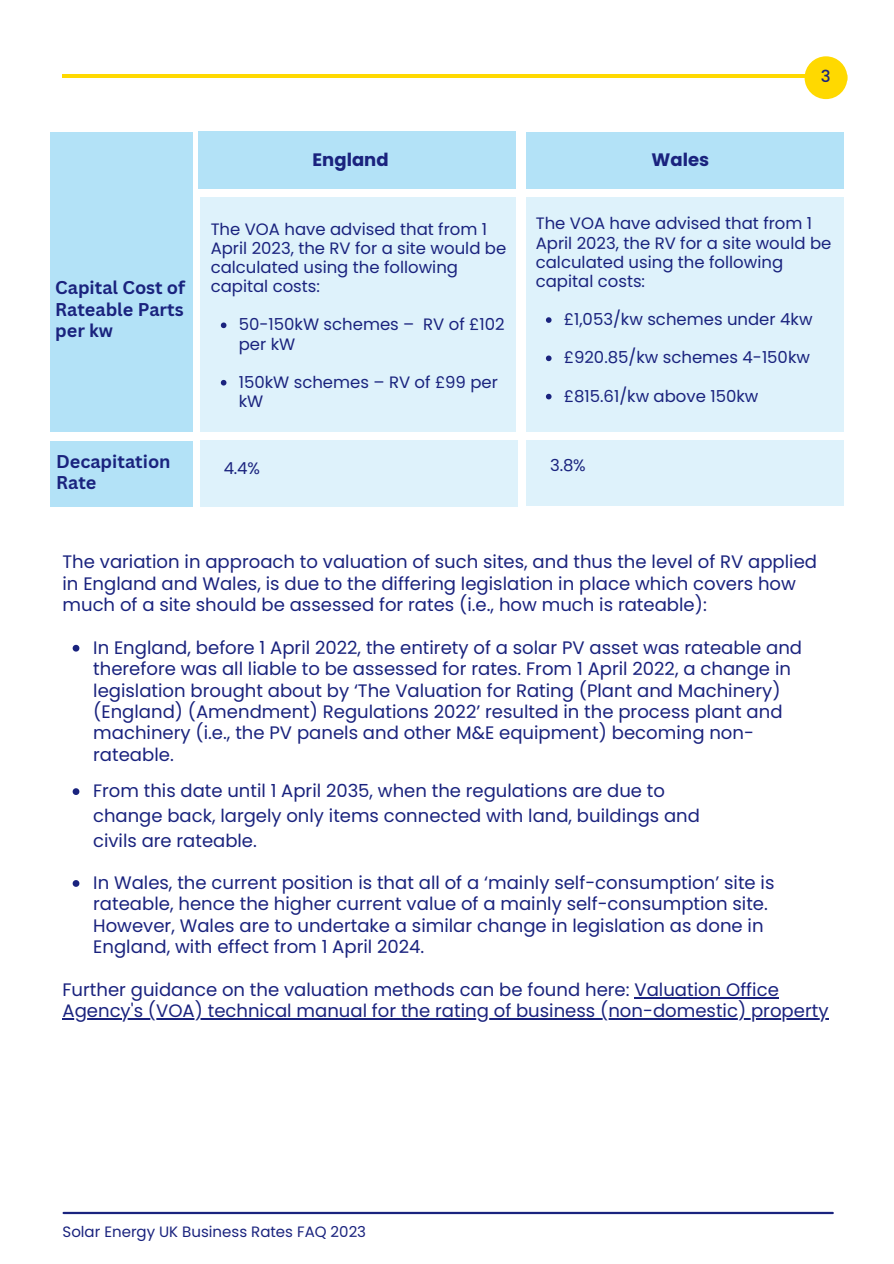
<style>
.page{position:relative;width:894px;height:1264px;background:#fff}
.page>*{position:absolute;margin:0;border:0;box-sizing:border-box;transform-origin:0 0}
.t1{font:18px/21.3px "Poppins";color:#1a237e}
.t2{font:700 18px/21.3px "Canva Sans";color:#1a237e}
.t3{font:700 18px "Poppins";color:#1a237e}
.t4{font:16.5px/19.2px "Poppins";color:#1a237e}
.t5{font:500 16.5px "Poppins";color:#1a237e}
.t6{font:15px "Poppins";color:#1a237e}
</style>
<div class="page">
<div style="left:804px;top:56px;width:43px;height:43px;background:#ffd900;border-radius:50%"></div>
<hr style="left:62px;top:74px;width:771px;height:4px;background:#ffd900">
<div style="left:198px;top:131px;width:317px;height:58px;background:#b3e2f7"></div>
<div style="left:526px;top:133px;width:317px;height:56px;background:#b3e2f7"></div>
<div style="left:526px;top:197px;width:317px;height:235px;background:#def2fb"></div>
<div style="left:200px;top:197px;width:315px;height:235px;background:#def2fb"></div>
<svg style="left:221px;top:322px;width:5px;height:6px"></svg>
<svg style="left:221px;top:380px;width:5px;height:5px"></svg>
<div style="left:50px;top:133px;width:142px;height:299px;background:#b3e2f7"></div>
<svg style="left:546px;top:317px;width:5px;height:6px"></svg>
<svg style="left:545px;top:355px;width:6px;height:6px"></svg>
<svg style="left:545px;top:394px;width:6px;height:5px"></svg>
<div style="left:200px;top:440px;width:318px;height:67px;background:#def2fb"></div>
<div style="left:526px;top:440px;width:317px;height:65px;background:#def2fb"></div>
<div style="left:50px;top:441px;width:142px;height:66px;background:#b3e2f7"></div>
<svg style="left:73px;top:645px;width:6px;height:6px"></svg>
<svg style="left:73px;top:880px;width:6px;height:6px"></svg>
<hr style="left:634px;top:997px;width:144px;height:1px;background:#1a237e">
<hr style="left:62px;top:1018px;width:766px;height:1px;background:#1a237e">
<svg style="left:73px;top:788px;width:6px;height:7px"></svg>
<hr style="left:64px;top:1211px;width:768px;height:3px;background:#1a237e">
<p class="t3" style="left:312px;top:147px;width:77px">England</p>
<p class="t3" style="left:651px;top:147px;width:59px">Wales</p>
<p class="t5" style="left:820px;top:64px;width:11px">3</p>
<p class="t4" style="left:535px;top:214px;width:297px">The VOA have advised that from 1<br>April 2023, the RV for a site would be calculated using the following capital costs:</p>
<p class="t4" style="left:211px;top:219px;width:297px">The VOA have advised that from 1<br>April 2023, the RV for a site would be calculated using the following</p>
<p class="t2" style="left:55px;top:277px;width:131px">Capital Cost of</p>
<p class="t4" style="left:211px;top:277px;width:111px">capital costs:</p>
<p class="t2" style="left:55px;top:298px;width:130px">Rateable Parts per kw</p>
<p class="t4" style="left:563px;top:310px;width:250px">£1,053/kw schemes under 4kw</p>
<p class="t4" style="left:563px;top:348px;width:247px">£920.85/kw schemes 4-150kw</p>
<p class="t4" style="left:563px;top:386px;width:196px">£815.61/kw above 150kw</p>
<p class="t4" style="left:239px;top:315px;width:267px">50-150kW schemes – RV of £102 per kW</p>
<p class="t4" style="left:239px;top:372px;width:261px">150kW schemes – RV of £99 per kW</p>
<p class="t2" style="left:56px;top:450px;width:116px">Decapitation<br>Rate</p>
<p class="t4" style="left:224px;top:458px;width:38px">4.4%</p>
<p class="t4" style="left:550px;top:456px;width:37px">3.8%</p>
<p class="t1" style="left:62px;top:551px;width:755px">The variation in approach to valuation of such sites, and thus the level of RV applied in England and Wales, is due to the differing legislation in place which covers how much of a site should be assessed for rates (i.e., how much is rateable):</p>
<p class="t1" style="left:93px;top:637px;width:710px">In England, before 1 April 2022, the entirety of a solar PV asset was rateable and therefore was all liable to be assessed for rates. From 1 April 2022, a change in legislation brought about by ‘The Valuation for Rating (Plant and Machinery) (England) (Amendment) Regulations 2022’ resulted in the process plant and machinery (i.e., the PV panels and other M&amp;E equipment) becoming non&shy;rateable.</p>
<p class="t1" style="left:93px;top:778px;width:608px;line-height:24.8px">From this date until 1 April 2035, when the regulations are due to change back, largely only items connected with land, buildings and civils are rateable.</p>
<p class="t1" style="left:93px;top:872px;width:682px">In Wales, the current position is that all of a ‘mainly self-consumption’ site is rateable, hence the higher current value of a mainly self-consumption site.<br>However, Wales are to undertake a similar change in legislation as done in England, with effect from 1 April 2024.</p>
<p class="t1" style="left:62px;top:979px;width:767px">Further guidance on the valuation methods can be found here: Valuation Office<br>Agency's (VOA) technical manual for the rating of business (non-domestic) property</p>
<p class="t6" style="left:62px;top:1221px;width:305px">Solar Energy UK Business Rates FAQ 2023</p>
</div>
